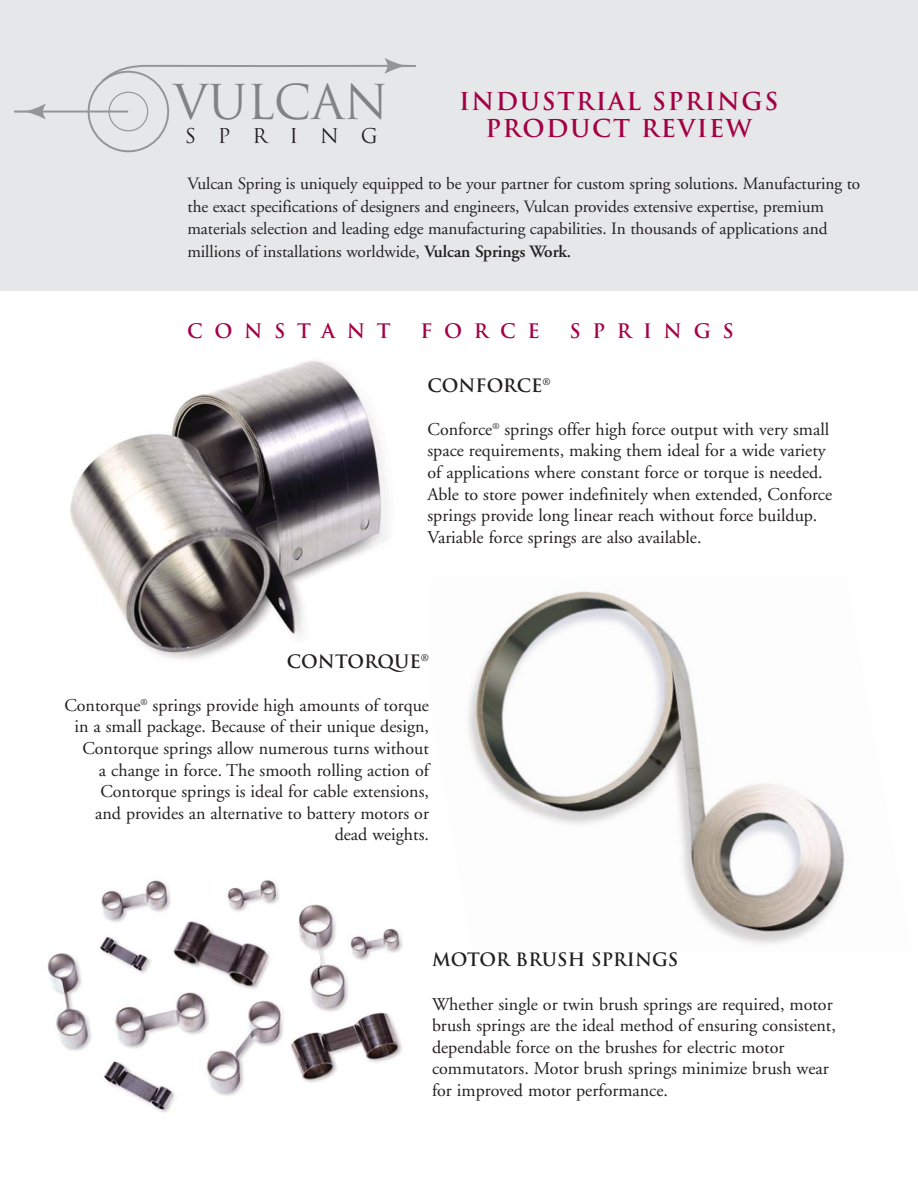
<style>
.page{position:relative;width:918px;height:1188px;background:#fff}
.page>*{position:absolute;margin:0;border:0;box-sizing:border-box;transform-origin:0 0}
.t1{font:46.8px "Trajan";color:#808284}
.t2{font:700 24px/27px "Trajan";letter-spacing:.065em;color:#a30046;text-align:center}
.t3{font:19.8px "Trajan";letter-spacing:1.105em;color:#231f20}
.t4{font:700 19.5px "Trajan";letter-spacing:.595em;color:#a30046}
.t5{font:18px/21.6px "Adobe Garamond";color:#231f20}
.t6{font:700 18px "Trajan";color:#231f20}
.t7{font:17.25px/22.5px "Adobe Garamond";letter-spacing:-.005em;color:#231f20}
.s1{font-weight:600}
</style>
<div class="page">
<div style="left:0;top:0;width:918px;height:290px;background:#e6e7e8"></div>
<div style="left:88px;top:71px;width:81px;height:81px;border:2px solid #939598;border-radius:50%"></div>
<div style="left:108px;top:92px;width:40px;height:39px;border:1px solid #939598;border-radius:50%"></div>
<hr style="left:41px;top:111px;width:87px;height:2px;background:#939598">
<svg style="left:14px;top:105px;width:32px;height:14px"></svg>
<svg style="left:100px;top:60px;width:316px;height:24px"></svg>
<img style="left:70px;top:360px;width:317px;height:300px">
<img style="left:47px;top:880px;width:356px;height:233px">
<img style="left:467px;top:591px;width:378px;height:354px">
<h1 class="t1" style="left:174px;top:76px;width:216px">VULCAN</h1>
<p class="t3" style="left:185px;top:124px;width:195px">SPRING</p>
<p class="t7" style="left:188px;top:174px;width:674px">Vulcan Spring is uniquely equipped to be your partner for custom spring solutions. Manufacturing to the exact specifications of designers and engineers, Vulcan provides extensive expertise, premium materials selection and leading edge manufacturing capabilities. In thousands of applications and millions of installations worldwide, <span class="s1">Vulcan Springs Work.</span></p>
<h2 class="t2" style="left:459px;top:88px;width:321px">INDUSTRIAL SPRINGS<br>PRODUCT REVIEW</h2>
<p class="t4" style="left:187px;top:320px;width:205px">CONSTANT</p>
<p class="t4" style="left:420px;top:320px;width:121px">FORCE</p>
<p class="t4" style="left:569px;top:320px;width:166px">SPRINGS</p>
<p class="t6" style="left:428px;top:375px;width:125px">CONFORCE<sup>®</sup></p>
<p class="t5" style="left:428px;top:420px;width:406px">Conforce<sup>®</sup> springs offer high force output with very small space requirements, making them ideal for a wide variety of applications where constant force or torque is needed.<br>Able to store power indefinitely when extended, Conforce springs provide long linear reach without force buildup.<br>Variable force springs are also available.</p>
<p class="t6" style="left:287px;top:651px;width:144px">CONTORQUE<sup>®</sup></p>
<p class="t5" style="left:64px;top:696px;width:366px;text-align:right">Contorque<sup>®</sup> springs provide high amounts of torque in a small package. Because of their unique design, Contorque springs allow numerous turns without<br>a change in force. The smooth rolling action of Contorque springs is ideal for cable extensions,<br>and provides an alternative to battery motors or dead weights.</p>
<p class="t6" style="left:432px;top:950px;width:248px">MOTOR BRUSH SPRINGS</p>
<p class="t5" style="left:432px;top:995px;width:405px">Whether single or twin brush springs are required, motor brush springs are the ideal method of ensuring consistent, dependable force on the brushes for electric motor commutators. Motor brush springs minimize brush wear for improved motor performance.</p>
</div>
